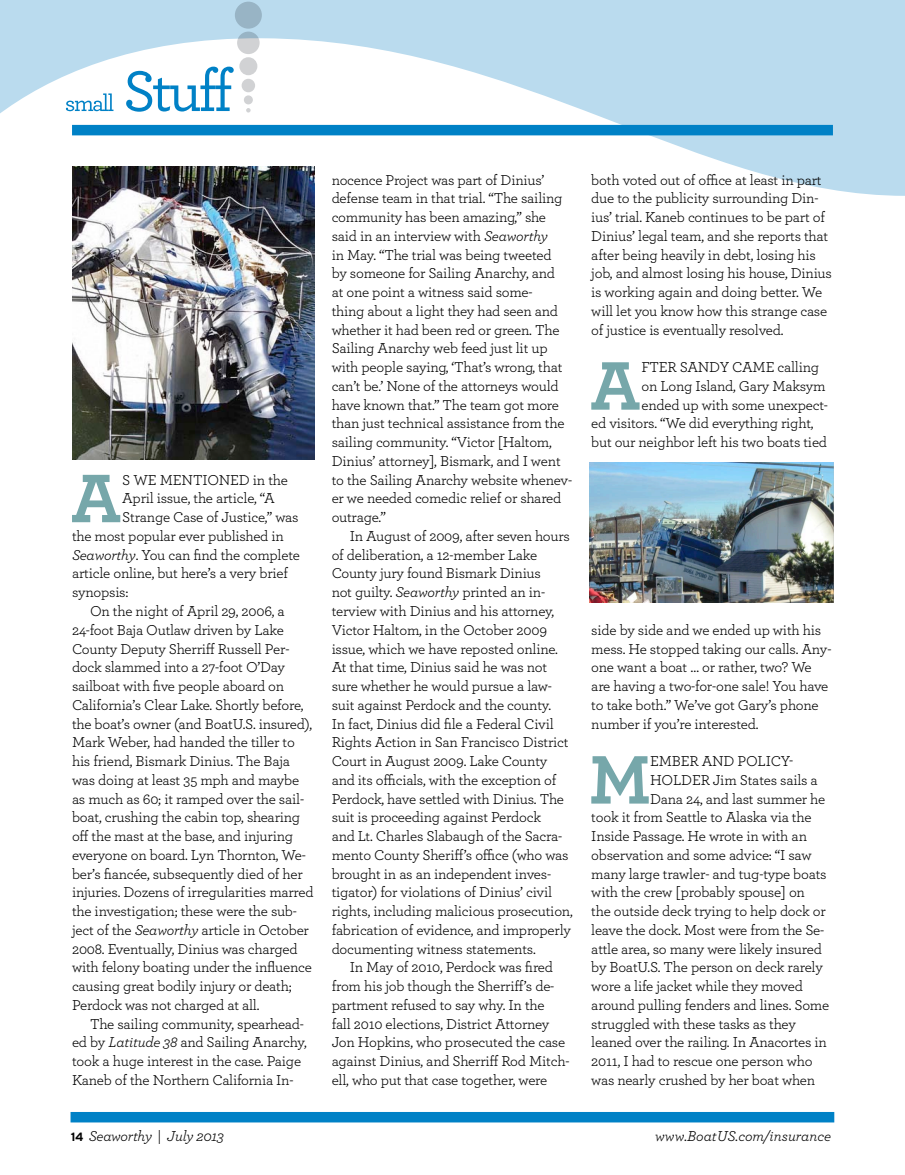
<style>
.page{position:relative;width:905px;height:1175px;background:#fff}
.page>*{position:absolute;margin:0;border:0;box-sizing:border-box;transform-origin:0 0}
.t1{font:700 72px "Archer";color:#76a7aa}
.t2{font:15px/18.8px "Archer";letter-spacing:-.015em;color:#000}
.t3{font:italic 15px "Archer";letter-spacing:-.01em;color:#000}
.s1{font-style:italic}
.s2{font-family:"Interstate";font-weight:700;font-style:normal;font-size:12px}
</style>
<div class="page">
<svg style="left:0;top:0;width:904px;height:196px;fill:#badbee"></svg>
<div style="left:70px;top:1112px;width:764px;height:10px;background:#0081c6"></div>
<div style="left:72px;top:125px;width:760px;height:10px;background:#0081c6"></div>
<svg style="left:66px;top:67px;width:168px;height:45px"></svg>
<svg style="left:246px;top:108px;width:4px;height:4px"></svg>
<div style="left:244px;top:95px;width:9px;height:9px;background:#d1d2d4;border-radius:50%"></div>
<div style="left:241px;top:79px;width:14px;height:13px;background:#d1d2d4;border-radius:50%"></div>
<div style="left:239px;top:57px;width:18px;height:18px;background:#d1d2d4;border-radius:50%"></div>
<svg style="left:237px;top:32px;width:22px;height:22px"></svg>
<div style="left:235px;top:2px;width:27px;height:27px;background:#98b4c5;border-radius:50%"></div>
<img style="left:73px;top:166px;width:241px;height:293px">
<img style="left:590px;top:462px;width:243px;height:140px">
<h1 class="t1" style="left:71px;top:441px;width:52px">A</h1>
<p class="t2" style="left:122px;top:469px;width:167px">s we mentioned in the</p>
<p class="t2" style="left:122px;top:488px;width:153px">April issue, the article, “A</p>
<p class="t2" style="left:122px;top:507px;width:178px">Strange Case of Justice,” was</p>
<p class="t2" style="left:72px;top:526px;width:213px">the most popular ever published in</p>
<p class="t2" style="left:72px;top:544px;width:229px"><span class="s1">Seaworthy</span>. You can find the complete</p>
<p class="t2" style="left:72px;top:563px;width:217px">article online, but here’s a very brief</p>
<p class="t2" style="left:72px;top:582px;width:58px">synopsis:</p>
<p class="t2" style="left:90px;top:601px;width:196px">On the night of April 29, 2006, a</p>
<p class="t2" style="left:72px;top:619px;width:213px">24-foot Baja Outlaw driven by Lake</p>
<p class="t2" style="left:72px;top:638px;width:219px">County Deputy Sherriff Russell Per-</p>
<p class="t2" style="left:72px;top:657px;width:214px">dock slammed into a 27-foot O’Day</p>
<p class="t2" style="left:72px;top:676px;width:214px">sailboat with five people aboard on</p>
<p class="t2" style="left:72px;top:694px;width:233px">California’s Clear Lake. Shortly before,</p>
<p class="t2" style="left:72px;top:713px;width:242px">the boat’s owner (and BoatU.S. insured),</p>
<p class="t2" style="left:72px;top:732px;width:224px">Mark Weber, had handed the tiller to</p>
<p class="t2" style="left:72px;top:751px;width:219px">his friend, Bismark Dinius. The Baja</p>
<p class="t2" style="left:72px;top:769px;width:229px">was doing at least 35 mph and maybe</p>
<p class="t2" style="left:72px;top:788px;width:233px">as much as 60; it ramped over the sail-</p>
<p class="t2" style="left:72px;top:807px;width:229px">boat, crushing the cabin top, shearing</p>
<p class="t2" style="left:72px;top:826px;width:222px">off the mast at the base, and injuring</p>
<p class="t2" style="left:72px;top:844px;width:235px">everyone on board. Lyn Thornton, We-</p>
<p class="t2" style="left:72px;top:863px;width:232px">ber’s fiancée, subsequently died of her</p>
<p class="t2" style="left:72px;top:882px;width:243px">injuries. Dozens of irregularities marred</p>
<p class="t2" style="left:72px;top:901px;width:226px">the investigation; these were the sub-</p>
<p class="t2" style="left:72px;top:919px;width:238px">ject of the <span class="s1">Seaworthy</span> article in October</p>
<p class="t2" style="left:72px;top:938px;width:227px">2008. Eventually, Dinius was charged</p>
<p class="t2" style="left:72px;top:957px;width:241px">with felony boating under the influence</p>
<p class="t2" style="left:72px;top:976px;width:221px">causing great bodily injury or death;</p>
<p class="t2" style="left:72px;top:994px;width:189px">Perdock was not charged at all.</p>
<p class="t2" style="left:90px;top:1013px;width:215px">The sailing community, spearhead-</p>
<p class="t2" style="left:72px;top:1032px;width:236px">ed by <span class="s1">Latitude 38</span> and Sailing Anarchy,</p>
<p class="t2" style="left:72px;top:1051px;width:231px">took a huge interest in the case. Paige</p>
<p class="t2" style="left:72px;top:1069px;width:223px">Kaneb of the Northern California In-</p>
<p class="t2" style="left:332px;top:169px;width:242px">nocence Project was part of Dinius’ defense team in that trial. “The sailing community has been amazing,” she said in an interview with <span class="s1">Seaworthy<br></span>in May. “The trial was being tweeted<br>by someone for Sailing Anarchy, and<br>at one point a witness said some-<br>thing about a light they had seen and whether it had been red or green. The Sailing Anarchy web feed just lit up with people saying, ‘That’s wrong, that can’t be.’ None of the attorneys would have known that.” The team got more than just technical assistance from the sailing community. “Victor [Haltom, Dinius’ attorney], Bismark, and I went to the Sailing Anarchy website whenev&shy;er we needed comedic relief or shared outrage.”</p>
<p class="t2" style="left:332px;top:526px;width:243px;text-indent:18px">In August of 2009, after seven hours of deliberation, a 12-member Lake County jury found Bismark Dinius<br>not guilty. <span class="s1">Seaworthy</span> printed an in&shy;terview with Dinius and his attorney, Victor Haltom, in the October 2009 issue, which we have reposted online.<br>At that time, Dinius said he was not sure whether he would pursue a law&shy;suit against Perdock and the county.<br>In fact, Dinius did file a Federal Civil Rights Action in San Francisco District Court in August 2009. Lake County and its officials, with the exception of Perdock, have settled with Dinius. The suit is proceeding against Perdock<br>and Lt. Charles Slabaugh of the Sacra&shy;mento County Sheriff’s office (who was brought in as an independent inves&shy;tigator) for violations of Dinius’ civil rights, including malicious prosecution, fabrication of evidence, and improperly documenting witness statements.</p>
<p class="t2" style="left:332px;top:957px;width:239px;text-indent:18px">In May of 2010, Perdock was fired from his job though the Sherriff’s de&shy;partment refused to say why. In the<br>fall 2010 elections, District Attorney Jon Hopkins, who prosecuted the case against Dinius, and Sherriff Rod Mitch&shy;ell, who put that case together, were</p>
<p class="t2" style="left:591px;top:169px;width:242px">both voted out of office at least in part due to the publicity surrounding Din&shy;ius’ trial. Kaneb continues to be part of Dinius’ legal team, and she reports that after being heavily in debt, losing his job, and almost losing his house, Dinius is working again and doing better. We will let you know how this strange case of justice is eventually resolved.</p>
<h1 class="t1" style="left:590px;top:329px;width:52px">A</h1>
<p class="t2" style="left:641px;top:357px;width:179px">fter Sandy came calling</p>
<p class="t2" style="left:641px;top:376px;width:185px">on Long Island, Gary Maksym</p>
<p class="t2" style="left:641px;top:394px;width:188px">ended up with some unexpect-</p>
<p class="t2" style="left:591px;top:413px;width:224px">ed visitors. “We did everything right,</p>
<p class="t2" style="left:591px;top:432px;width:237px">but our neighbor left his two boats tied</p>
<p class="t2" style="left:591px;top:619px;width:242px">side by side and we ended up with his mess. He stopped taking our calls. Any&shy;one want a boat … or rather, two? We are having a two-for-one sale! You have to take both.” We’ve got Gary’s phone number if you’re interested.</p>
<h1 class="t1" style="left:589px;top:722px;width:59px">M</h1>
<p class="t2" style="left:650px;top:751px;width:145px">ember and policy-</p>
<p class="t2" style="left:650px;top:769px;width:169px">holder Jim States sails a</p>
<p class="t2" style="left:650px;top:788px;width:177px">Dana 24, and last summer he</p>
<p class="t2" style="left:591px;top:807px;width:222px">took it from Seattle to Alaska via the</p>
<p class="t2" style="left:591px;top:826px;width:217px">Inside Passage. He wrote in with an</p>
<p class="t2" style="left:591px;top:844px;width:222px">observation and some advice: “I saw</p>
<p class="t2" style="left:591px;top:863px;width:237px">many large trawler- and tug-type boats</p>
<p class="t2" style="left:591px;top:882px;width:215px">with the crew [probably spouse] on</p>
<p class="t2" style="left:591px;top:901px;width:236px">the outside deck trying to help dock or</p>
<p class="t2" style="left:591px;top:919px;width:234px">leave the dock. Most were from the Se-</p>
<p class="t2" style="left:591px;top:938px;width:232px">attle area, so many were likely insured</p>
<p class="t2" style="left:591px;top:957px;width:233px">by BoatU.S. The person on deck rarely</p>
<p class="t2" style="left:591px;top:976px;width:213px">wore a life jacket while they moved</p>
<p class="t2" style="left:591px;top:994px;width:239px">around pulling fenders and lines. Some</p>
<p class="t2" style="left:591px;top:1013px;width:206px">struggled with these tasks as they</p>
<p class="t2" style="left:591px;top:1032px;width:237px">leaned over the railing. In Anacortes in</p>
<p class="t2" style="left:591px;top:1051px;width:223px">2011, I had to rescue one person who</p>
<p class="t2" style="left:591px;top:1069px;width:225px">was nearly crushed by her boat when</p>
<p class="t3" style="left:71px;top:1125px;width:155px"><span class="s2">14</span> Seaworthy | July 2013</p>
<p class="t3" style="left:655px;top:1125px;width:177px">www.BoatUS.com/insurance</p>
</div>
